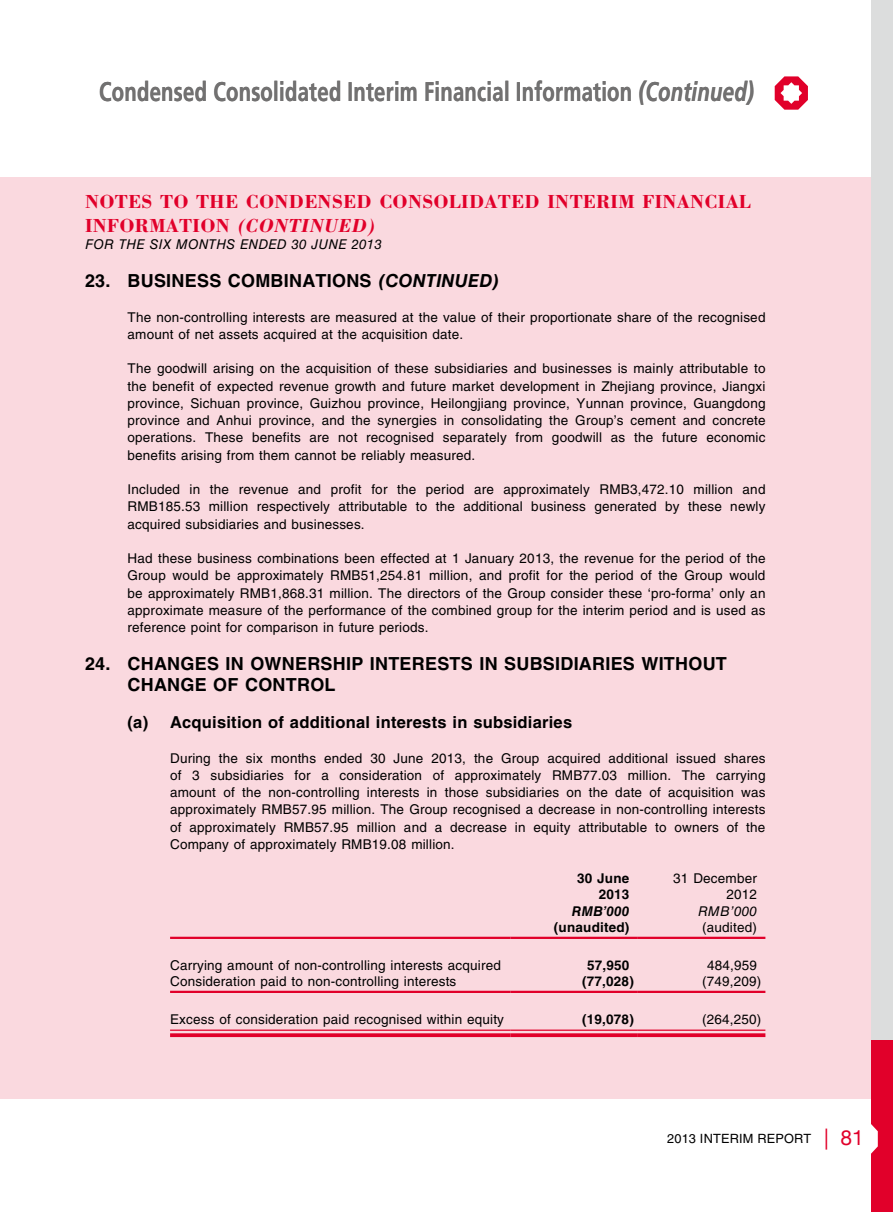
<style>
.page{position:relative;width:893px;height:1212px;background:#fff}
.page>*{position:absolute;margin:0;border:0;box-sizing:border-box;transform-origin:0 0}
.t1{font:700 27px "Frutiger LT Std";letter-spacing:.015em;color:#727171;scale:.75 1}
._03_Subhead_1{font:700 19.5px/24px "Bodoni Std";letter-spacing:.015em;color:#e1002a}
._04_Subhead_2{font:700 18px/21px "Helvetica LT Std";letter-spacing:.015em;color:#000}
._05_Subhead_3{font:700 16.5px "Helvetica LT Std";letter-spacing:.015em;color:#000}
._01_Body_Text{font:13.5px/17.2px "Helvetica LT Std";letter-spacing:.015em;color:#000;text-align:justify}
._01_Body_Text-2{font:700 13.5px "Helvetica LT Std";letter-spacing:.015em;color:#000}
._01_Body_Text-3{font:italic 13.5px "Helvetica LT Std";letter-spacing:.015em;color:#000}
._01_Body_Text-4{font:italic 700 13.5px "Helvetica LT Std";letter-spacing:.015em;color:#000}
.t2{font:12.75px "Helvetica LT Std";letter-spacing:.015em;color:#000}
.s1{font-style:italic}
.s2{font-family:"Helvetica Neue";font-size:21px;color:#e1002a}
</style>
<div class="page">
<div style="left:0;top:177px;width:874px;height:921px;background:#fad9df"></div>
<div style="left:872px;top:0;width:21px;height:1063px;background:#dcdddd"></div>
<div style="left:872px;top:1040px;width:21px;height:172px;background:#e1002a"></div>
<svg style="left:775px;top:76px;width:33px;height:34px"></svg>
<svg style="left:871px;top:1120px;width:7px;height:37px"></svg>
<hr style="left:170px;top:937px;width:340px;height:2px;background:#e1002a">
<hr style="left:510px;top:937px;width:128px;height:2px;background:#e1002a">
<hr style="left:638px;top:937px;width:127px;height:2px;background:#e1002a">
<hr style="left:170px;top:991px;width:340px;height:2px;background:#e1002a">
<hr style="left:510px;top:991px;width:128px;height:2px;background:#e1002a">
<hr style="left:638px;top:991px;width:127px;height:2px;background:#e1002a">
<hr style="left:170px;top:1029px;width:340px;height:2px;background:#e1002a">
<svg style="left:170px;top:1033px;width:340px;height:4px"></svg>
<hr style="left:510px;top:1029px;width:128px;height:2px;background:#e1002a">
<svg style="left:510px;top:1033px;width:128px;height:4px"></svg>
<hr style="left:638px;top:1029px;width:127px;height:2px;background:#e1002a">
<svg style="left:638px;top:1033px;width:127px;height:4px"></svg>
<h1 class="t1" style="left:99px;top:76px;width:874px">Condensed Consolidated Interim Financial Information <span class="s1">(Continued)</span></h1>
<p class="_03_Subhead_1" style="left:85px;top:189px;width:667px">NOTES TO THE CONDENSED CONSOLIDATED INTERIM FINANCIAL<br>INFORMATION <span class="s1">(CONTINUED)</span></p>
<p class="_01_Body_Text-3" style="left:85px;top:236px;width:299px">FOR THE SIX MONTHS ENDED 30 JUNE 2013</p>
<p class="_04_Subhead_2" style="left:85px;top:270px;width:416px">23. BUSINESS COMBINATIONS <span class="s1">(CONTINUED)</span></p>
<p class="_01_Body_Text" style="left:128px;top:308px;width:639px">The non-controlling interests are measured at the value of their proportionate share of the recognised amount of net assets acquired at the acquisition date.</p>
<p class="_01_Body_Text" style="left:128px;top:360px;width:639px">The goodwill arising on the acquisition of these subsidiaries and businesses is mainly attributable to the benefit of expected revenue growth and future market development in Zhejiang province, Jiangxi province, Sichuan province, Guizhou province, Heilongjiang province, Yunnan province, Guangdong province and Anhui province, and the synergies in consolidating the Group’s cement and concrete operations. These benefits are not recognised separately from goodwill as the future economic benefits arising from them cannot be reliably measured.</p>
<p class="_01_Body_Text" style="left:128px;top:481px;width:639px">Included in the revenue and profit for the period are approximately RMB3,472.10 million and RMB185.53 million respectively attributable to the additional business generated by these newly acquired subsidiaries and businesses.</p>
<p class="_01_Body_Text" style="left:128px;top:550px;width:639px">Had these business combinations been effected at 1 January 2013, the revenue for the period of the Group would be approximately RMB51,254.81 million, and profit for the period of the Group would be approximately RMB1,868.31 million. The directors of the Group consider these ‘pro-forma’ only an approximate measure of the performance of the combined group for the interim period and is used as reference point for comparison in future periods.</p>
<p class="_04_Subhead_2" style="left:128px;top:653px;width:601px;text-indent:-43px">24. CHANGES IN OWNERSHIP INTERESTS IN SUBSIDIARIES WITHOUT<br>CHANGE OF CONTROL</p>
<p class="_05_Subhead_3" style="left:128px;top:712px;width:446px">(a) Acquisition of additional interests in subsidiaries</p>
<p class="_01_Body_Text" style="left:170px;top:749px;width:597px">During the six months ended 30 June 2013, the Group acquired additional issued shares of 3 subsidiaries for a consideration of approximately RMB77.03 million. The carrying amount of the non-controlling interests in those subsidiaries on the date of acquisition was approximately RMB57.95 million. The Group recognised a decrease in non-controlling interests of approximately RMB57.95 million and a decrease in equity attributable to owners of the Company of approximately RMB19.08 million.</p>
<p class="_01_Body_Text-2" style="left:577px;top:870px;width:54px">30 June</p>
<p class="_01_Body_Text" style="left:673px;top:869px;width:85px">31 December</p>
<p class="_01_Body_Text-2" style="left:599px;top:886px;width:32px">2013</p>
<p class="_01_Body_Text" style="left:726px;top:886px;width:32px">2012</p>
<p class="_01_Body_Text-4" style="left:572px;top:903px;width:59px">RMB’000</p>
<p class="_01_Body_Text-3" style="left:698px;top:903px;width:60px">RMB’000</p>
<p class="_01_Body_Text-2" style="left:554px;top:919px;width:77px">(unaudited)</p>
<p class="_01_Body_Text" style="left:702px;top:919px;width:56px">(audited)</p>
<p class="_01_Body_Text" style="left:170px;top:956px;width:332px">Carrying amount of non-controlling interests acquired</p>
<p class="_01_Body_Text-2" style="left:587px;top:957px;width:44px">57,950</p>
<p class="_01_Body_Text" style="left:707px;top:956px;width:51px">484,959</p>
<p class="_01_Body_Text" style="left:170px;top:973px;width:288px">Consideration paid to non-controlling interests</p>
<p class="_01_Body_Text-2" style="left:582px;top:973px;width:53px">(77,028)</p>
<p class="_01_Body_Text" style="left:702px;top:973px;width:61px">(749,209)</p>
<p class="_01_Body_Text" style="left:170px;top:1010px;width:335px">Excess of consideration paid recognised within equity</p>
<p class="_01_Body_Text-2" style="left:582px;top:1011px;width:53px">(19,078)</p>
<p class="_01_Body_Text" style="left:702px;top:1010px;width:61px">(264,250)</p>
<p class="t2" style="left:667px;top:1131px;width:198px">2013 INTERIM REPORT <span class="s2">| 81</span></p>
</div>
